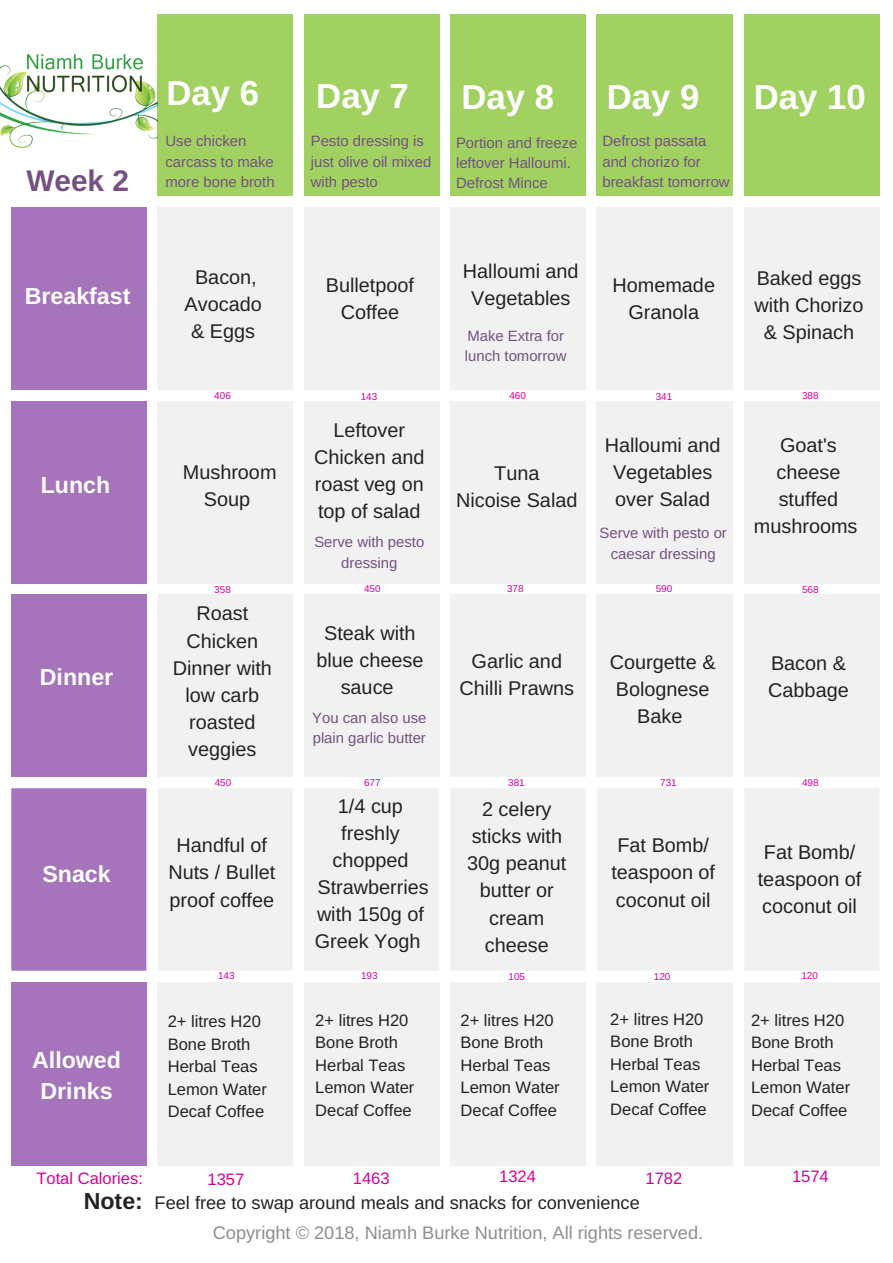
<style>
.page{position:relative;width:893px;height:1263px;background:#fff}
.page>*{position:absolute;margin:0;border:0;box-sizing:border-box;transform-origin:0 0}
.t1{font:700 34.8px "Arimo";color:#fff}
.t2{font:700 29.85px "Arimo";color:#745181}
.t3{font:700 23.25px/31.5px "Arimo";color:#fff;text-align:center}
.t4{font:700 23.25px "Arimo";color:#222}
.t5{font:19.8px/27px "Arimo";color:#222;text-align:center}
.t6{font:18.15px "Arimo";color:#8e8e8e}
.t7{font:18.15px "Arimo";color:#222}
.t8{font:16.5px/22.5px "Arimo";color:#222}
.t9{font:16.5px "Arimo";color:#d40097}
.t10{font:14.85px/20.2px "Arimo";color:#745181}
.t11{font:9.9px "Arimo";color:#d40097}
</style>
<div class="page">
<div style="left:158px;top:15px;width:135px;height:181px;background:#a1d161"></div>
<div style="left:304px;top:15px;width:135px;height:181px;background:#a1d161"></div>
<div style="left:450px;top:15px;width:135px;height:181px;background:#a1d161"></div>
<div style="left:597px;top:15px;width:136px;height:181px;background:#a1d161"></div>
<div style="left:744px;top:15px;width:135px;height:181px;background:#a1d161"></div>
<div style="left:11px;top:207px;width:135px;height:183px;background:#a674ba"></div>
<div style="left:158px;top:207px;width:135px;height:183px;background:#f1f1f1"></div>
<div style="left:304px;top:207px;width:135px;height:183px;background:#f1f1f1"></div>
<div style="left:450px;top:207px;width:135px;height:183px;background:#f1f1f1"></div>
<div style="left:597px;top:207px;width:136px;height:183px;background:#f1f1f1"></div>
<div style="left:744px;top:207px;width:135px;height:183px;background:#f1f1f1"></div>
<div style="left:11px;top:401px;width:135px;height:182px;background:#a674ba"></div>
<div style="left:158px;top:401px;width:135px;height:182px;background:#f1f1f1"></div>
<div style="left:304px;top:401px;width:135px;height:182px;background:#f1f1f1"></div>
<div style="left:450px;top:401px;width:135px;height:182px;background:#f1f1f1"></div>
<div style="left:597px;top:401px;width:136px;height:182px;background:#f1f1f1"></div>
<div style="left:744px;top:401px;width:135px;height:182px;background:#f1f1f1"></div>
<div style="left:11px;top:594px;width:135px;height:183px;background:#a674ba"></div>
<div style="left:158px;top:594px;width:135px;height:183px;background:#f1f1f1"></div>
<div style="left:304px;top:594px;width:135px;height:183px;background:#f1f1f1"></div>
<div style="left:450px;top:594px;width:135px;height:183px;background:#f1f1f1"></div>
<div style="left:597px;top:594px;width:136px;height:183px;background:#f1f1f1"></div>
<div style="left:744px;top:594px;width:135px;height:183px;background:#f1f1f1"></div>
<div style="left:11px;top:788px;width:135px;height:183px;background:#a674ba"></div>
<div style="left:158px;top:788px;width:135px;height:183px;background:#f1f1f1"></div>
<div style="left:304px;top:788px;width:135px;height:183px;background:#f1f1f1"></div>
<div style="left:450px;top:788px;width:135px;height:183px;background:#f1f1f1"></div>
<div style="left:597px;top:788px;width:136px;height:183px;background:#f1f1f1"></div>
<div style="left:744px;top:788px;width:135px;height:183px;background:#f1f1f1"></div>
<div style="left:11px;top:982px;width:135px;height:183px;background:#a674ba"></div>
<div style="left:158px;top:982px;width:135px;height:183px;background:#f1f1f1"></div>
<div style="left:304px;top:982px;width:135px;height:183px;background:#f1f1f1"></div>
<div style="left:450px;top:982px;width:135px;height:183px;background:#f1f1f1"></div>
<div style="left:597px;top:982px;width:136px;height:183px;background:#f1f1f1"></div>
<div style="left:744px;top:982px;width:135px;height:183px;background:#f1f1f1"></div>
<img style="left:0;top:43px;width:158px;height:109px">
<h2 class="t2" style="left:26px;top:164px;width:104px">Week 2</h2>
<p class="t3" style="left:25px;top:280px;width:107px">Breakfast</p>
<p class="t3" style="left:41px;top:469px;width:71px">Lunch</p>
<p class="t3" style="left:40px;top:661px;width:75px">Dinner</p>
<p class="t3" style="left:42px;top:858px;width:70px">Snack</p>
<p class="t3" style="left:32px;top:1044px;width:90px">Allowed<br>Drinks</p>
<h1 class="t1" style="left:166px;top:73px;width:94px">Day 6</h1>
<h1 class="t1" style="left:316px;top:77px;width:94px">Day 7</h1>
<h1 class="t1" style="left:461px;top:78px;width:94px">Day 8</h1>
<h1 class="t1" style="left:607px;top:78px;width:94px">Day 9</h1>
<h1 class="t1" style="left:754px;top:78px;width:114px">Day 10</h1>
<p class="t10" style="left:166px;top:131px;width:111px">Use chicken carcass to make more bone broth</p>
<p class="t10" style="left:311px;top:131px;width:122px">Pesto dressing is just olive oil mixed with pesto</p>
<p class="t10" style="left:456px;top:132px;width:123px">Portion and freeze leftover Halloumi.<br>Defrost Mince</p>
<p class="t10" style="left:602px;top:131px;width:129px">Defrost passata and chorizo for breakfast tomorrow</p>
<p class="t5" style="left:463px;top:258px;width:117px">Halloumi and<br>Vegetables</p>
<p class="t5" style="left:185px;top:263px;width:79px">Bacon,<br>Avocado &amp; Eggs</p>
<p class="t5" style="left:612px;top:271px;width:104px">Homemade<br>Granola</p>
<p class="t5" style="left:326px;top:271px;width:90px">Bulletpoof<br>Coffee</p>
<p class="t5" style="left:754px;top:264px;width:111px">Baked eggs with Chorizo &amp; Spinach</p>
<p class="t10" style="left:465px;top:326px;width:103px">Make Extra for lunch tomorrow</p>
<p class="t11" style="left:214px;top:390px;width:18px">406</p>
<p class="t11" style="left:361px;top:391px;width:18px">143</p>
<p class="t11" style="left:509px;top:390px;width:18px">460</p>
<p class="t11" style="left:656px;top:391px;width:18px">341</p>
<p class="t11" style="left:802px;top:390px;width:18px">388</p>
<p class="t5" style="left:183px;top:458px;width:95px">Mushroom<br>Soup</p>
<p class="t5" style="left:314px;top:416px;width:112px">Leftover<br>Chicken and roast veg on top of salad</p>
<p class="t10" style="left:314px;top:532px;width:111px;text-align:center">Serve with pesto dressing</p>
<p class="t5" style="left:456px;top:459px;width:123px">Tuna<br>Nicoise Salad</p>
<p class="t11" style="left:214px;top:584px;width:18px">358</p>
<p class="t11" style="left:364px;top:583px;width:18px">450</p>
<p class="t11" style="left:507px;top:583px;width:18px">378</p>
<p class="t5" style="left:173px;top:600px;width:101px">Roast<br>Chicken<br>Dinner with low carb roasted veggies</p>
<p class="t5" style="left:316px;top:619px;width:108px">Steak with blue cheese sauce</p>
<p class="t10" style="left:312px;top:708px;width:116px">You can also use plain garlic butter</p>
<p class="t5" style="left:460px;top:647px;width:116px">Garlic and<br>Chilli Prawns</p>
<p class="t5" style="left:605px;top:431px;width:117px">Halloumi and<br>Vegetables over Salad</p>
<p class="t10" style="left:600px;top:523px;width:129px;text-align:center">Serve with pesto or caesar dressing</p>
<p class="t5" style="left:754px;top:431px;width:105px">Goat's cheese stuffed mushrooms</p>
<p class="t11" style="left:656px;top:583px;width:18px">590</p>
<p class="t11" style="left:802px;top:584px;width:18px">568</p>
<p class="t5" style="left:610px;top:648px;width:107px">Courgette &amp;<br>Bolognese<br>Bake</p>
<p class="t5" style="left:768px;top:650px;width:82px;text-align:left">Bacon &amp;<br>Cabbage</p>
<p class="t11" style="left:215px;top:777px;width:18px">450</p>
<p class="t11" style="left:364px;top:777px;width:18px">677</p>
<p class="t11" style="left:508px;top:777px;width:18px">381</p>
<p class="t11" style="left:660px;top:777px;width:18px">731</p>
<p class="t11" style="left:802px;top:777px;width:18px">498</p>
<p class="t5" style="left:168px;top:832px;width:108px">Handful of<br>Nuts / Bullet proof coffee</p>
<p class="t5" style="left:315px;top:793px;width:116px">1/4 cup freshly chopped<br>Strawberries with 150g of<br>Greek Yogh</p>
<p class="t5" style="left:467px;top:796px;width:101px">2 celery sticks with<br>30g peanut butter or cream cheese</p>
<p class="t5" style="left:611px;top:832px;width:105px">Fat Bomb/ teaspoon of coconut oil</p>
<p class="t5" style="left:758px;top:839px;width:105px">Fat Bomb/ teaspoon of coconut oil</p>
<p class="t11" style="left:218px;top:969px;width:18px">143</p>
<p class="t11" style="left:361px;top:969px;width:18px">193</p>
<p class="t11" style="left:509px;top:971px;width:18px">105</p>
<p class="t11" style="left:654px;top:971px;width:18px">120</p>
<p class="t11" style="left:801px;top:969px;width:18px">120</p>
<p class="t8" style="left:168px;top:1010px;width:101px">2+ litres H20<br>Bone Broth<br>Herbal Teas<br>Lemon Water<br>Decaf Coffee</p>
<p class="t8" style="left:315px;top:1009px;width:101px">2+ litres H20<br>Bone Broth<br>Herbal Teas<br>Lemon Water<br>Decaf Coffee</p>
<p class="t8" style="left:461px;top:1009px;width:101px">2+ litres H20<br>Bone Broth<br>Herbal Teas<br>Lemon Water<br>Decaf Coffee</p>
<p class="t8" style="left:610px;top:1008px;width:101px">2+ litres H20<br>Bone Broth<br>Herbal Teas<br>Lemon Water<br>Decaf Coffee</p>
<p class="t8" style="left:751px;top:1009px;width:101px">2+ litres H20<br>Bone Broth<br>Herbal Teas<br>Lemon Water<br>Decaf Coffee</p>
<p class="t9" style="left:36px;top:1168px;width:108px">Total Calories:</p>
<p class="t9" style="left:208px;top:1170px;width:38px">1357</p>
<p class="t9" style="left:353px;top:1168px;width:38px">1463</p>
<p class="t9" style="left:499px;top:1167px;width:38px">1324</p>
<p class="t9" style="left:646px;top:1168px;width:38px">1782</p>
<p class="t9" style="left:792px;top:1167px;width:38px">1574</p>
<p class="t4" style="left:84px;top:1188px;width:61px">Note:</p>
<p class="t7" style="left:155px;top:1193px;width:487px">Feel free to swap around meals and snacks for convenience</p>
<p class="t6" style="left:213px;top:1222px;width:492px">Copyright © 2018, Niamh Burke Nutrition, All rights reserved.</p>
</div>
